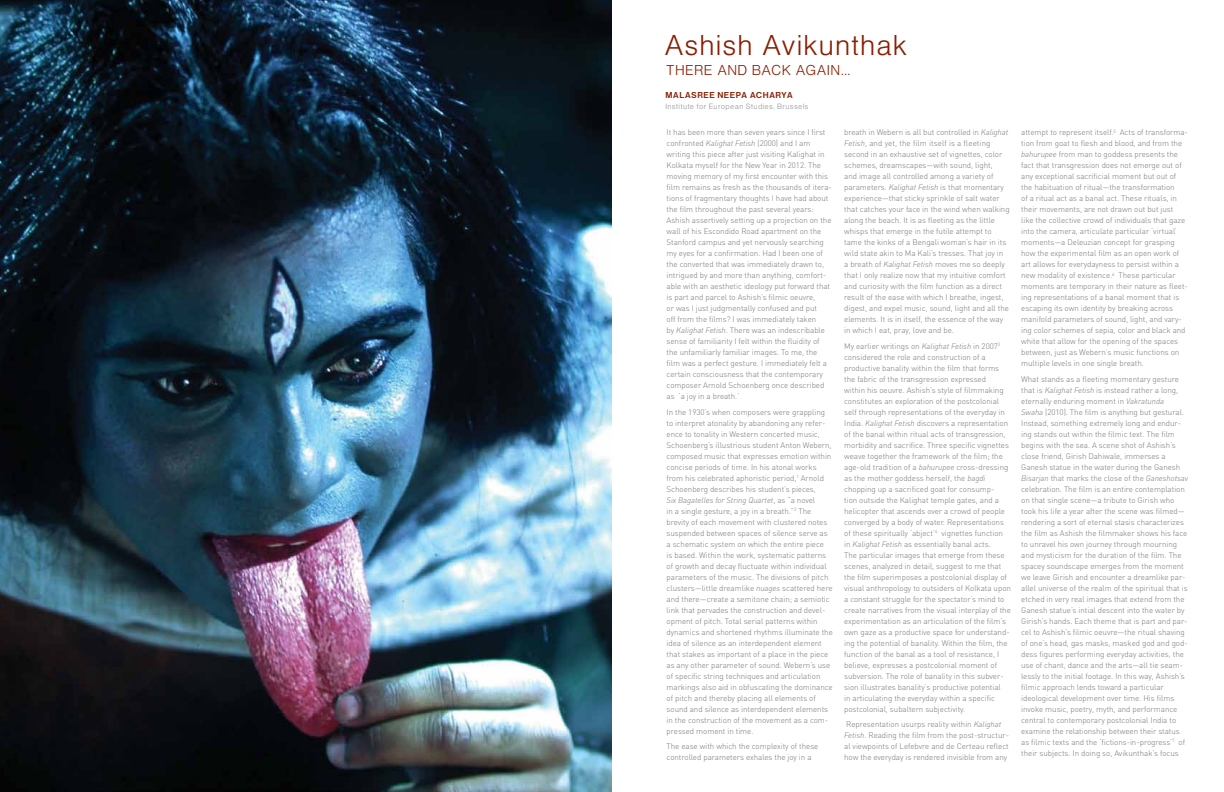
<style>
.page{position:relative;width:1224px;height:792px;background:#fff}
.page>*{position:absolute;margin:0;border:0;box-sizing:border-box;transform-origin:0 0}
.t1{font:30px "Nimbus San P Ligh";letter-spacing:.1em;color:#8a1f03}
.t2{font:15px "Nimbus San P Ligh";letter-spacing:.11em;color:#8a1f03}
.t3{font:700 9px "Nimbus San P";letter-spacing:.11em;color:#8a1f03}
.t4{font:300 8px/11px "DIN";letter-spacing:-.005em;color:#737577}
.t5{font:8px "Nimbus San P Ligh";letter-spacing:.115em;color:#939598}
.s1{font-style:italic}
</style>
<div class="page">
<img style="left:0;top:0;width:612px;height:792px">
<h1 class="t1" style="left:665px;top:29px;width:243px">Ashish Avikunthak</h1>
<h2 class="t2" style="left:667px;top:62px;width:186px">There and Back Again…</h2>
<p class="t3" style="left:666px;top:90px;width:128px">MALASREE NEEPA ACHARYA</p>
<p class="t5" style="left:666px;top:102px;width:144px">Institute for European Studies, Brussels</p>
<p class="t4" style="left:667px;top:127px;width:167px">It has been more than seven years since I first confronted <span class="s1">Kalighat Fetish</span> (2000) and I am writing this piece after just visiting Kalighat in Kolkata myself for the New Year in 2012. The moving memory of my first encounter with this film remains as fresh as the thousands of itera&shy;tions of fragmentary thoughts I have had about the film throughout the past several years:<br>Ashish assertively setting up a projection on the wall of his Escondido Road apartment on the Stanford campus and yet nervously searching my eyes for a confirmation. Had I been one of the converted that was immediately drawn to, intrigued by and more than anything, comfort&shy;able with an aesthetic ideology put forward that is part and parcel to Ashish’s filmic oeuvre,<br>or was I just judgmentally confused and put<br>off from the films? I was immediately taken<br>by <span class="s1">Kalighat Fetish</span>. There was an indescribable sense of familiarity I felt within the fluidity of the unfamiliarly familiar images. To me, the film was a perfect gesture. I immediately felt a certain consciousness that the contemporary composer Arnold Schoenberg once described as ‘a joy in a breath.’</p>
<p class="t4" style="left:667px;top:406px;width:168px">In the 1930’s when composers were grappling to interpret atonality by abandoning any refer&shy;ence to tonality in Western concerted music, Schoenberg’s illustrious student Anton Webern, composed music that expresses emotion within concise periods of time. In his atonal works from his celebrated aphoristic period,<sup>1</sup> Arnold Schoenberg describes his student’s pieces,<br><span class="s1">Six Bagatelles for String Quartet</span>, as “a novel<br>in a single gesture, a joy in a breath.”<sup>2</sup> The brevity of each movement with clustered notes suspended between spaces of silence serve as a schematic system on which the entire piece<br>is based. Within the work, systematic patterns of growth and decay fluctuate within individual parameters of the music. The divisions of pitch clusters—little dreamlike <span class="s1">nuages</span> scattered here and there—create a semitone chain; a semiotic link that pervades the construction and devel&shy;opment of pitch. Total serial patterns within dynamics and shortened rhythms illuminate the idea of silence as an interdependent element that stakes as important of a place in the piece as any other parameter of sound. Webern’s use of specific string techniques and articulation markings also aid in obfuscating the dominance of pitch and thereby placing all elements of sound and silence as interdependent elements in the construction of the movement as a com&shy;pressed moment in time.</p>
<p class="t4" style="left:667px;top:741px;width:153px">The ease with which the complexity of these controlled parameters exhales the joy in a</p>
<p class="t4" style="left:844px;top:127px;width:167px">breath in Webern is all but controlled in <span class="s1">Kalighat Fetish</span>, and yet, the film itself is a fleeting second in an exhaustive set of vignettes, color schemes, dreamscapes—with sound, light,<br>and image all controlled among a variety of parameters. <span class="s1">Kalighat Fetish</span> is that momentary experience—that sticky sprinkle of salt water that catches your face in the wind when walking along the beach. It is as fleeting as the little whisps that emerge in the futile attempt to tame the kinks of a Bengali woman’s hair in its wild state akin to Ma Kali’s tresses. That joy in<br>a breath of <span class="s1">Kalighat Fetish</span> moves me so deeply that I only realize now that my intuitive comfort and curiosity with the film function as a direct result of the ease with which I breathe, ingest, digest, and expel music, sound, light and all the elements. It is in itself, the essence of the way in which I eat, pray, love and be.</p>
<p class="t4" style="left:844px;top:340px;width:168px">My earlier writings on <span class="s1">Kalighat Fetish</span> in 2007<sup>3 </sup>considered the role and construction of a productive banality within the film that forms the fabric of the transgression expressed<br>within his oeuvre. Ashish’s style of filmmaking constitutes an exploration of the postcolonial self through representations of the everyday in India. <span class="s1">Kalighat Fetish</span> discovers a representation of the banal within ritual acts of transgression, morbidity and sacrifice. Three specific vignettes weave together the framework of the film; the age-old tradition of a <span class="s1">bahurupee</span> cross-dressing as the mother goddess herself, the <span class="s1">bagdi </span>chopping up a sacrificed goat for consump-<br>tion outside the Kalighat temple gates, and a helicopter that ascends over a crowd of people converged by a body of water. Representations of these spiritually ‘abject’<sup>4</sup> vignettes function in <span class="s1">Kalighat Fetish</span> as essentially banal acts.<br>The particular images that emerge from these scenes, analyzed in detail, suggest to me that the film superimposes a postcolonial display of visual anthropology to outsiders of Kolkata upon a constant struggle for the spectator’s mind to create narratives from the visual interplay of the experimentation as an articulation of the film’s own gaze as a productive space for understand&shy;ing the potential of banality. Within the film, the function of the banal as a tool of resistance, I believe, expresses a postcolonial moment of subversion. The role of banality in this subver&shy;sion illustrates banality’s productive potential<br>in articulating the everyday within a specific postcolonial, subaltern subjectivity.</p>
<p class="t4" style="left:844px;top:719px;width:166px">Representation usurps reality within <span class="s1">Kalighat Fetish</span>. Reading the film from the post-structur&shy;al viewpoints of Lefebvre and de Certeau reflect how the everyday is rendered invisible from any</p>
<p class="t4" style="left:1021px;top:127px;width:168px">attempt to represent itself.<sup>5</sup> Acts of transforma&shy;tion from goat to flesh and blood, and from the <span class="s1">bahurupee</span> from man to goddess presents the fact that transgression does not emerge out of any exceptional sacrificial moment but out of the habituation of ritual—the transformation<br>of a ritual act as a banal act. These rituals, in their movements, are not drawn out but just<br>like the collective crowd of individuals that gaze into the camera, articulate particular ‘virtual’ moments—a Deleuzian concept for grasping how the experimental film as an open work of art allows for everydayness to persist within a new modality of existence.<sup>6</sup> These particular moments are temporary in their nature as fleet&shy;ing representations of a banal moment that is escaping its own identity by breaking across manifold parameters of sound, light, and vary&shy;ing color schemes of sepia, color and black and white that allow for the opening of the spaces between, just as Webern’s music functions on multiple levels in one single breath.</p>
<p class="t4" style="left:1021px;top:373px;width:168px">What stands as a fleeting momentary gesture that is <span class="s1">Kalighat Fetish</span> is instead rather a long, eternally enduring moment in <span class="s1">Vakratunda Swaha</span> (2010). The film is anything but gestural.<br>Instead, something extremely long and endur&shy;ing stands out within the filmic text. The film begins with the sea. A scene shot of Ashish’s close friend, Girish Dahiwale, immerses a Ganesh statue in the water during the Ganesh <span class="s1">Bisarjan</span> that marks the close of the <span class="s1">Ganeshotsav </span>celebration. The film is an entire contemplation on that single scene—a tribute to Girish who took his life a year after the scene was filmed— rendering a sort of eternal stasis characterizes the film as Ashish the filmmaker shows his face to unravel his own journey through mourning and mysticism for the duration of the film. The spacey soundscape emerges from the moment we leave Girish and encounter a dreamlike par&shy;allel universe of the realm of the spiritual that is etched in very real images that extend from the Ganesh statue’s intial descent into the water by Girish’s hands. Each theme that is part and par&shy;cel to Ashish’s filmic oeuvre—the ritual shaving of one’s head, gas masks, masked god and god&shy;dess figures performing everyday activities, the use of chant, dance and the arts—all tie seam&shy;lessly to the initial footage. In this way, Ashish’s filmic approach lends toward a particular ideological development over time. His films invoke music, poetry, myth, and performance central to contemporary postcolonial India to examine the relationship between their status as filmic texts and the ‘fictions-in-progress’<sup>7</sup> of their subjects. In doing so, Avikunthak’s focus</p>
</div>
